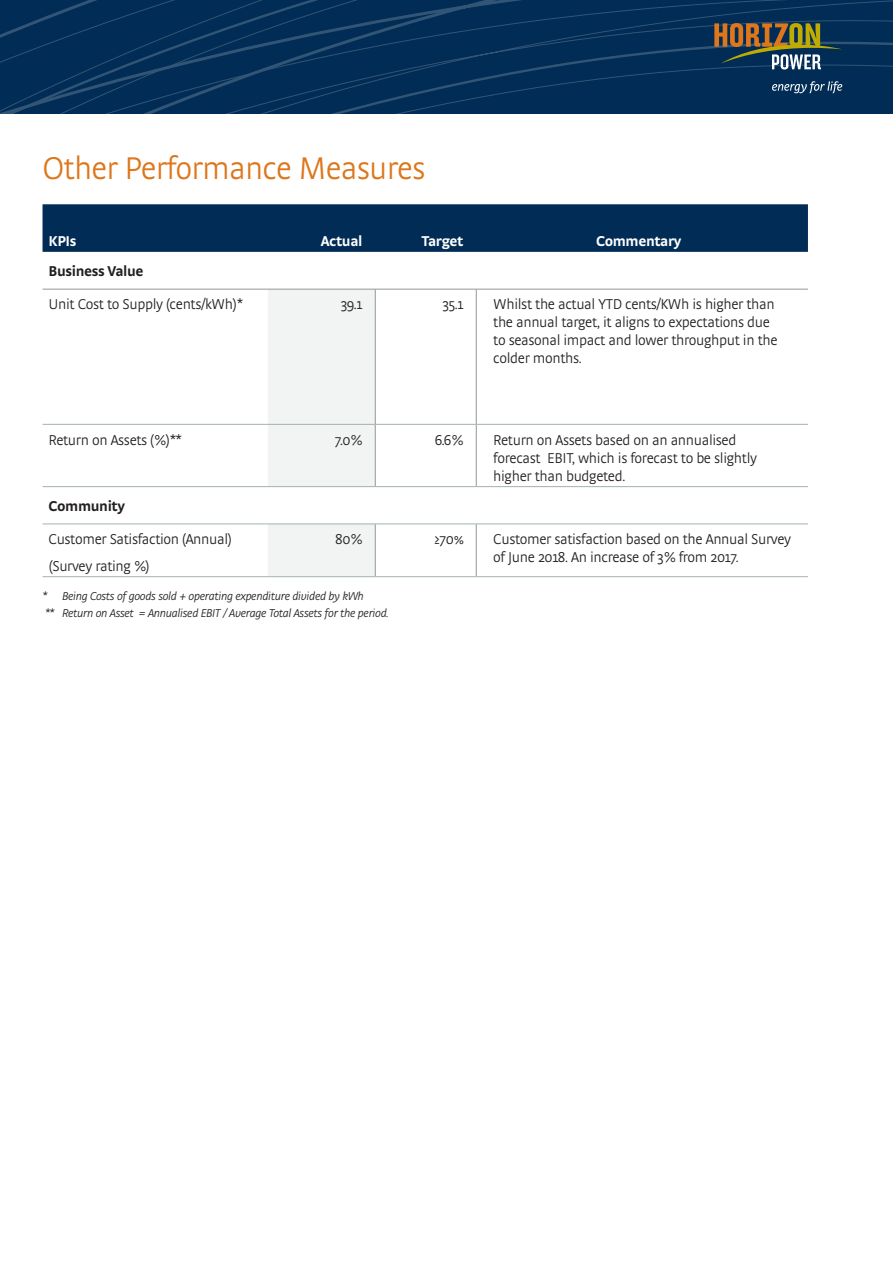
<style>
.page{position:relative;width:893px;height:1263px;background:#fff}
.page>*{position:absolute;margin:0;border:0;box-sizing:border-box;transform-origin:0 0}
.t1{font:300 33px "Strada OT";letter-spacing:-.025em;color:#de761b}
.Numerals{font:300 15px/18px "Strada OT";letter-spacing:-.025em;color:#231f20}
.Numerals-2{font:700 15px "Strada OT";letter-spacing:-.025em;color:#fff}
.Numerals-3{font:700 15px "Strada OT";letter-spacing:-.025em;color:#231f20}
.Body_Copy{font:italic 300 12px "Strada OT";letter-spacing:-.025em;color:#231f20}
</style>
<div class="page">
<svg style="left:0;top:0;width:893px;height:114px;background:#032f57"></svg>
<svg style="left:714px;top:23px;width:128px;height:47px;background:#51584c"></svg>
<svg style="left:772px;top:81px;width:70px;height:12px"></svg>
<div style="left:43px;top:204px;width:765px;height:48px;background:#002c55"></div>
<svg style="left:268px;top:290px;width:107px;height:286px"></svg>
<hr style="left:43px;top:289px;width:225px;height:1px;background:#939598">
<hr style="left:268px;top:289px;width:107px;height:1px;background:#939598">
<hr style="left:375px;top:289px;width:101px;height:1px;background:#939598">
<hr style="left:476px;top:289px;width:332px;height:1px;background:#939598">
<hr style="left:476px;top:289px;width:1px;height:135px;background:#939598">
<hr style="left:476px;top:424px;width:1px;height:62px;background:#939598">
<hr style="left:476px;top:524px;width:1px;height:52px;background:#939598">
<hr style="left:375px;top:289px;width:1px;height:135px;background:#939598">
<hr style="left:375px;top:424px;width:1px;height:62px;background:#939598">
<hr style="left:375px;top:524px;width:1px;height:52px;background:#939598">
<hr style="left:43px;top:424px;width:225px;height:1px;background:#a4b3ab">
<hr style="left:268px;top:424px;width:107px;height:1px;background:#a4b3ab">
<hr style="left:375px;top:424px;width:101px;height:1px;background:#a4b3ab">
<hr style="left:476px;top:424px;width:332px;height:1px;background:#a4b3ab">
<hr style="left:43px;top:486px;width:225px;height:1px;background:#a4b3ab">
<hr style="left:268px;top:486px;width:107px;height:1px;background:#a4b3ab">
<hr style="left:375px;top:486px;width:101px;height:1px;background:#a4b3ab">
<hr style="left:476px;top:486px;width:332px;height:1px;background:#a4b3ab">
<hr style="left:43px;top:524px;width:225px;height:1px;background:#a4b3ab">
<hr style="left:268px;top:524px;width:107px;height:1px;background:#a4b3ab">
<hr style="left:375px;top:524px;width:101px;height:1px;background:#a4b3ab">
<hr style="left:476px;top:524px;width:332px;height:1px;background:#a4b3ab">
<hr style="left:43px;top:576px;width:225px;height:1px;background:#a4b3ab">
<hr style="left:268px;top:576px;width:107px;height:1px;background:#a4b3ab">
<hr style="left:375px;top:576px;width:101px;height:1px;background:#a4b3ab">
<hr style="left:476px;top:576px;width:332px;height:1px;background:#a4b3ab">
<h1 class="t1" style="left:43px;top:149px;width:385px">Other Performance Measures</h1>
<p class="Numerals-2" style="left:49px;top:232px;width:29px">KPIs</p>
<p class="Numerals-2" style="left:321px;top:232px;width:43px">Actual</p>
<p class="Numerals-2" style="left:422px;top:232px;width:43px">Target</p>
<p class="Numerals-2" style="left:596px;top:232px;width:87px">Commentary</p>
<p class="Numerals-3" style="left:49px;top:262px;width:97px">Business Value</p>
<p class="Numerals" style="left:49px;top:296px;width:196px">Unit Cost to Supply (cents/kWh)*</p>
<p class="Numerals" style="left:341px;top:296px;width:23px">39.1</p>
<p class="Numerals" style="left:442px;top:296px;width:22px">35.1</p>
<p class="Numerals" style="left:493px;top:296px;width:286px">Whilst the actual YTD cents/KWh is higher than the annual target, it aligns to expectations due to seasonal impact and lower throughput in the colder months.</p>
<p class="Numerals" style="left:49px;top:431px;width:135px">Return on Assets (%)**</p>
<p class="Numerals" style="left:335px;top:431px;width:29px">7.0%</p>
<p class="Numerals" style="left:435px;top:431px;width:30px">6.6%</p>
<p class="Numerals" style="left:493px;top:431px;width:265px">Return on Assets based on an annualised forecast EBIT, which is forecast to be slightly higher than budgeted.</p>
<p class="Numerals-3" style="left:49px;top:497px;width:78px">Community</p>
<p class="Numerals" style="left:49px;top:530px;width:185px">Customer Satisfaction (Annual)</p>
<p class="Numerals" style="left:49px;top:557px;width:103px">(Survey rating %)</p>
<p class="Numerals" style="left:335px;top:530px;width:29px">80%</p>
<p class="Numerals" style="left:434px;top:530px;width:31px">≥70%</p>
<p class="Numerals" style="left:493px;top:530px;width:299px">Customer satisfaction based on the Annual Survey of June 2018. An increase of 3% from 2017.</p>
<p class="Body_Copy" style="left:43px;top:590px;width:323px">* Being Costs of goods sold + operating expenditure divided by kWh</p>
<p class="Body_Copy" style="left:45px;top:606px;width:345px">** Return on Asset = Annualised EBIT / Average Total Assets for the period.</p>
</div>
